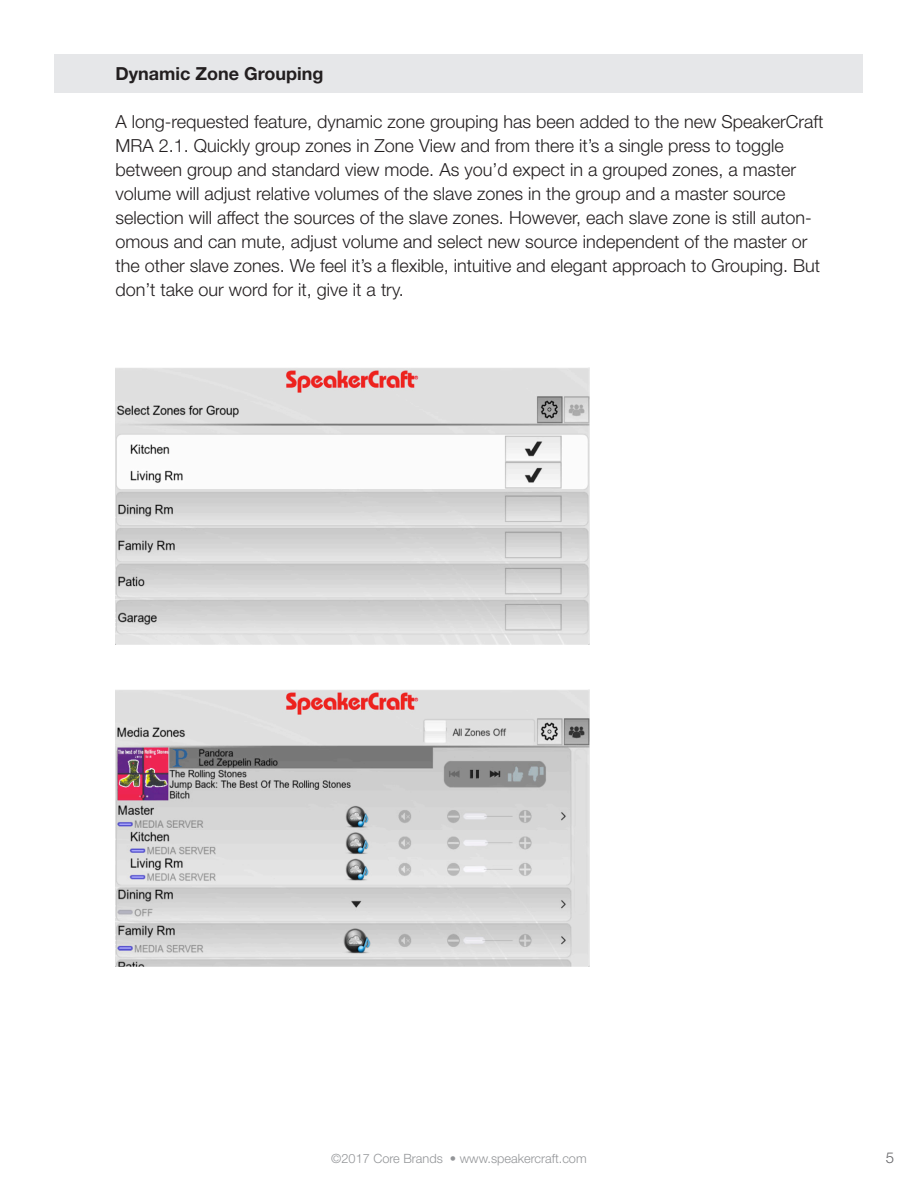
<style>
.page{position:relative;width:918px;height:1188px;background:#fff}
.page>*{position:absolute;margin:0;border:0;box-sizing:border-box;transform-origin:0 0}
.t1{font:300 18px/24px "Helvetica Neue LT Std";color:#231f20}
.t2{font:700 18px "Helvetica Neue LT Std";color:#231f20}
.t3{font:300 15px "Helvetica Neue LT Std";color:#636366}
.t4{font:300 12.75px "Helvetica Neue LT Std";color:#939598}
</style>
<div class="page">
<img style="left:116px;top:367px;width:473px;height:277px">
<img style="left:116px;top:689px;width:473px;height:277px">
<div style="left:55px;top:54px;width:808px;height:38px;background:#e6e7e9"></div>
<p class="t2" style="left:116px;top:62px;width:209px">Dynamic Zone Grouping</p>
<p class="t1" style="left:116px;top:109px;width:709px">A long-requested feature, dynamic zone grouping has been added to the new SpeakerCraft MRA 2.1. Quickly group zones in Zone View and from there it’s a single press to toggle between group and standard view mode. As you’d expect in a grouped zones, a master volume will adjust relative volumes of the slave zones in the group and a master source selection will affect the sources of the slave zones. However, each slave zone is still auton&shy;omous and can mute, adjust volume and select new source independent of the master or the other slave zones. We feel it’s a flexible, intuitive and elegant approach to Grouping. But don’t take our word for it, give it a try.</p>
<p class="t4" style="left:331px;top:1150px;width:257px">©2017 Core Brands • www.speakercraft.com</p>
<p class="t3" style="left:886px;top:1148px;width:10px">5</p>
</div>
